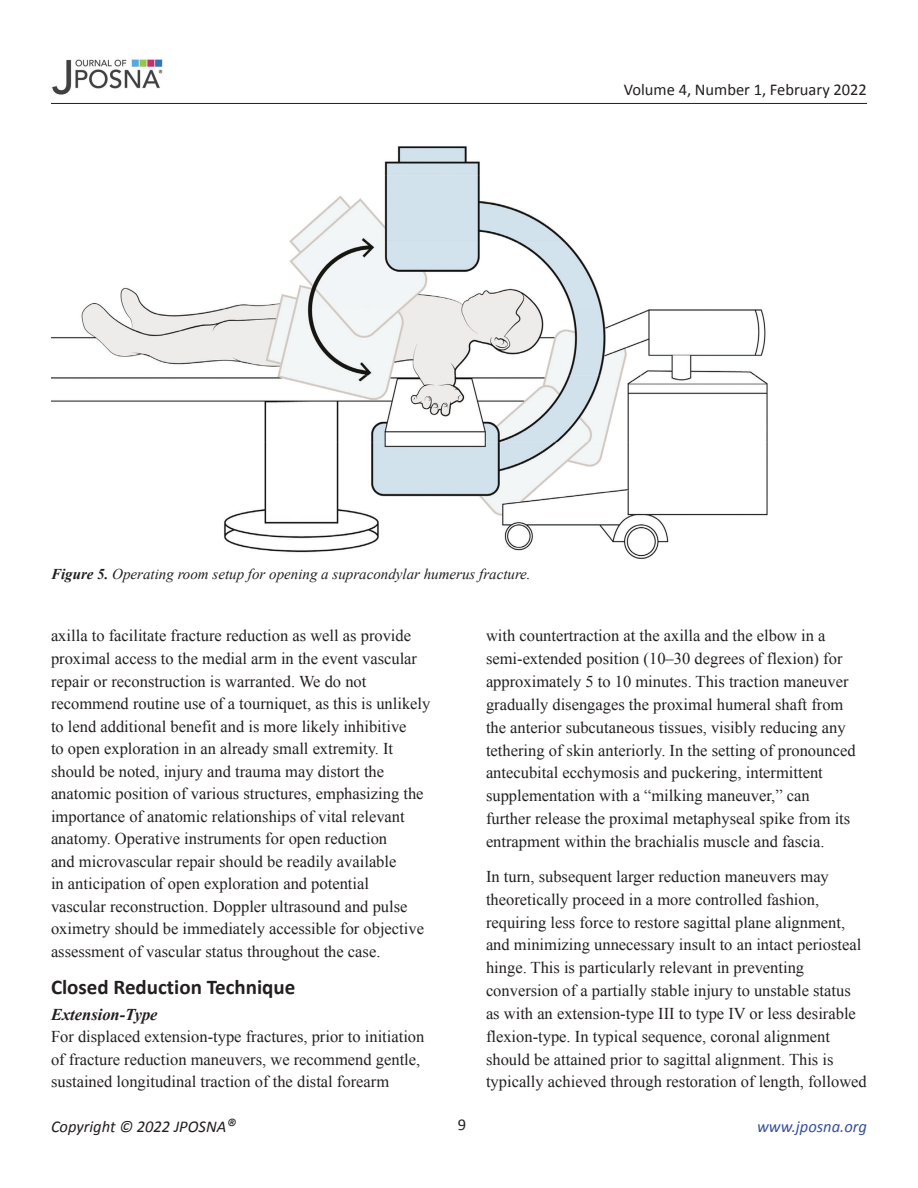
<style>
.page{position:relative;width:918px;height:1188px;background:#fff}
.page>*{position:absolute;margin:0;border:0;box-sizing:border-box;transform-origin:0 0}
.t1{font:700 21px "Calibri";color:#231f20}
.t2{font:16.5px/22.8px "Times New Roman";color:#231f20}
.t3{font:16.5px "Calibri";color:#231f20}
.t4{font:italic 16.5px "Calibri";color:#231f20}
.t5{font:italic 16.5px "Calibri";color:#384f9c}
.t6{font:italic 700 16.5px "Times New Roman";color:#231f20}
.t7{font:italic 15px "Times New Roman";color:#231f20}
.s1{font-weight:700}
.s2{font-size:19.5px}
</style>
<div class="page">
<hr style="left:51px;top:103px;width:816px;height:1px;background:#231f20">
<img style="left:52px;top:59px;width:111px;height:36px">
<img style="left:51px;top:146px;width:717px;height:413px">
<p class="t3" style="left:624px;top:79px;width:245px">Volume 4, Number 1, February 2022</p>
<p class="t7" style="left:51px;top:564px;width:481px"><span class="s1">Figure 5.</span> Operating room setup for opening a supracondylar humerus fracture.</p>
<p class="t2" style="left:51px;top:624px;width:381px">axilla to facilitate fracture reduction as well as provide proximal access to the medial arm in the event vascular repair or reconstruction is warranted. We do not recommend routine use of a tourniquet, as this is unlikely to lend additional benefit and is more likely inhibitive<br>to open exploration in an already small extremity. It should be noted, injury and trauma may distort the anatomic position of various structures, emphasizing the importance of anatomic relationships of vital relevant anatomy. Operative instruments for open reduction<br>and microvascular repair should be readily available<br>in anticipation of open exploration and potential<br>vascular reconstruction. Doppler ultrasound and pulse oximetry should be immediately accessible for objective assessment of vascular status throughout the case.</p>
<p class="t1" style="left:51px;top:974px;width:246px">Closed Reduction Technique</p>
<p class="t6" style="left:51px;top:1003px;width:108px">Extension-Type</p>
<p class="t2" style="left:51px;top:1025px;width:375px">For displaced extension-type fractures, prior to initiation of fracture reduction maneuvers, we recommend gentle, sustained longitudinal traction of the distal forearm</p>
<p class="t2" style="left:486px;top:624px;width:371px">with countertraction at the axilla and the elbow in a semi-extended position (10–30 degrees of flexion) for approximately 5 to 10 minutes. This traction maneuver gradually disengages the proximal humeral shaft from the anterior subcutaneous tissues, visibly reducing any tethering of skin anteriorly. In the setting of pronounced antecubital ecchymosis and puckering, intermittent supplementation with a “milking maneuver,” can further release the proximal metaphyseal spike from its entrapment within the brachialis muscle and fascia.</p>
<p class="t2" style="left:486px;top:865px;width:382px">In turn, subsequent larger reduction maneuvers may theoretically proceed in a more controlled fashion, requiring less force to restore sagittal plane alignment, and minimizing unnecessary insult to an intact periosteal hinge. This is particularly relevant in preventing conversion of a partially stable injury to unstable status as with an extension-type III to type IV or less desirable flexion-type. In typical sequence, coronal alignment should be attained prior to sagittal alignment. This is typically achieved through restoration of length, followed</p>
<p class="t4" style="left:51px;top:1115px;width:187px">Copyright © 2022 JPOSNA<span class="s2">®</span></p>
<p class="t3" style="left:458px;top:1115px;width:10px">9</p>
<p class="t5" style="left:757px;top:1115px;width:111px">www.jposna.org</p>
</div>
